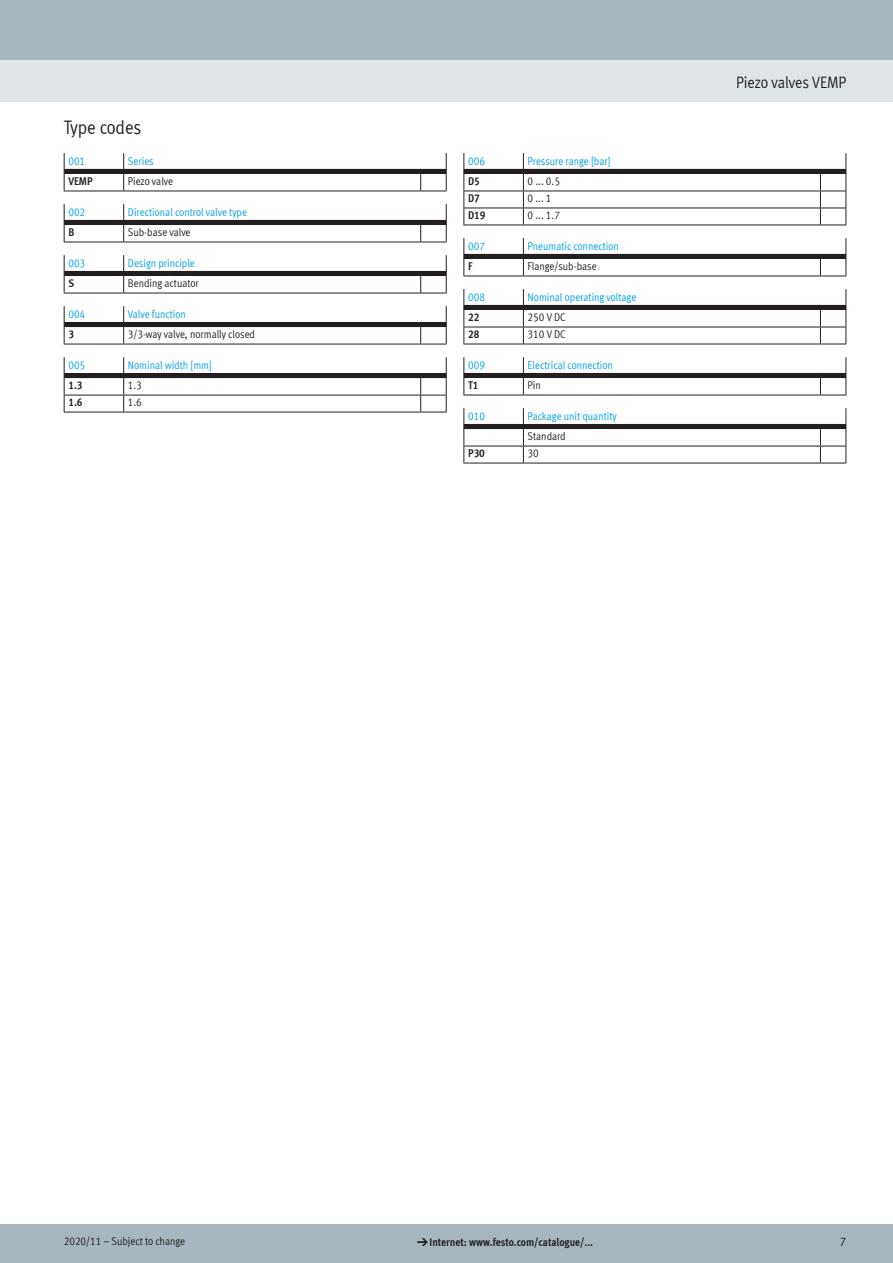
<style>
.page{position:relative;width:893px;height:1263px;background:#fff}
.page>*{position:absolute;margin:0;border:0;box-sizing:border-box;transform-origin:0 0}
.t1{font:19.5px "Meta Cond LF";color:#231f20}
.t2{font:16.5px "Meta Cond LF";letter-spacing:-.005em;color:#231f20}
.t3{font:12.75px "Meta Cond LF";color:#231f20}
.t4{font:11.25px "Meta Cond LF";color:#00a1e3}
.t5{font:11.25px "Meta Cond LF";color:#231f20}
.t6{font:700 11.25px "Meta Cond LF";color:#231f20}
.s1{font-family:"Meto Pict 182";font-weight:400}
</style>
<div class="page">
<div style="left:0;top:1225px;width:893px;height:38px;background:#a7b6be"></div>
<div style="left:0;top:60px;width:893px;height:42px;background:#dfe4e8"></div>
<div style="left:0;top:0;width:893px;height:60px;background:#a7b6be"></div>
<svg style="left:64px;top:153px;width:383px;height:39px"></svg>
<svg style="left:64px;top:204px;width:383px;height:39px"></svg>
<svg style="left:64px;top:255px;width:383px;height:39px"></svg>
<svg style="left:64px;top:306px;width:383px;height:39px"></svg>
<svg style="left:64px;top:357px;width:383px;height:56px"></svg>
<svg style="left:463px;top:153px;width:384px;height:73px"></svg>
<svg style="left:463px;top:238px;width:384px;height:39px"></svg>
<svg style="left:463px;top:289px;width:384px;height:56px"></svg>
<svg style="left:463px;top:357px;width:384px;height:39px"></svg>
<svg style="left:463px;top:408px;width:384px;height:56px"></svg>
<h1 class="t1" style="left:64px;top:116px;width:79px">Type codes</h1>
<p class="t4" style="left:68px;top:154px;width:18px">001</p>
<p class="t4" style="left:128px;top:154px;width:27px">Series</p>
<p class="t6" style="left:68px;top:174px;width:26px">VEMP</p>
<p class="t5" style="left:128px;top:174px;width:47px">Piezo valve</p>
<p class="t4" style="left:68px;top:205px;width:18px">002</p>
<p class="t4" style="left:128px;top:205px;width:121px">Directional control valve type</p>
<p class="t6" style="left:68px;top:225px;width:7px">B</p>
<p class="t5" style="left:128px;top:225px;width:64px">Sub-base valve</p>
<p class="t4" style="left:68px;top:256px;width:18px">003</p>
<p class="t4" style="left:128px;top:256px;width:68px">Design principle</p>
<p class="t6" style="left:68px;top:276px;width:7px">S</p>
<p class="t5" style="left:128px;top:276px;width:72px">Bending actuator</p>
<p class="t4" style="left:68px;top:307px;width:18px">004</p>
<p class="t4" style="left:128px;top:307px;width:60px">Valve function</p>
<p class="t6" style="left:68px;top:327px;width:7px">3</p>
<p class="t5" style="left:128px;top:327px;width:129px">3/3-way valve, normally closed</p>
<p class="t4" style="left:68px;top:358px;width:18px">005</p>
<p class="t4" style="left:128px;top:358px;width:85px">Nominal width [mm]</p>
<p class="t6" style="left:68px;top:378px;width:16px">1.3</p>
<p class="t5" style="left:128px;top:378px;width:15px">1.3</p>
<p class="t6" style="left:68px;top:395px;width:16px">1.6</p>
<p class="t5" style="left:128px;top:395px;width:15px">1.6</p>
<p class="t4" style="left:468px;top:154px;width:18px">006</p>
<p class="t4" style="left:528px;top:154px;width:84px">Pressure range [bar]</p>
<p class="t6" style="left:468px;top:174px;width:13px">D5</p>
<p class="t5" style="left:528px;top:174px;width:34px">0 ... 0.5</p>
<p class="t6" style="left:468px;top:191px;width:13px">D7</p>
<p class="t5" style="left:528px;top:191px;width:25px">0 ... 1</p>
<p class="t6" style="left:468px;top:208px;width:19px">D19</p>
<p class="t5" style="left:528px;top:208px;width:34px">0 ... 1.7</p>
<p class="t4" style="left:468px;top:239px;width:18px">007</p>
<p class="t4" style="left:528px;top:239px;width:93px">Pneumatic connection</p>
<p class="t6" style="left:468px;top:259px;width:6px">F</p>
<p class="t5" style="left:528px;top:259px;width:71px">Flange/sub-base</p>
<p class="t4" style="left:468px;top:290px;width:18px">008</p>
<p class="t4" style="left:528px;top:290px;width:110px">Nominal operating voltage</p>
<p class="t6" style="left:468px;top:310px;width:13px">22</p>
<p class="t5" style="left:528px;top:310px;width:40px">250 V DC</p>
<p class="t6" style="left:468px;top:327px;width:13px">28</p>
<p class="t5" style="left:528px;top:327px;width:40px">310 V DC</p>
<p class="t4" style="left:468px;top:358px;width:18px">009</p>
<p class="t4" style="left:528px;top:358px;width:87px">Electrical connection</p>
<p class="t6" style="left:468px;top:378px;width:12px">T1</p>
<p class="t5" style="left:528px;top:378px;width:15px">Pin</p>
<p class="t4" style="left:468px;top:409px;width:18px">010</p>
<p class="t4" style="left:528px;top:409px;width:91px">Package unit quantity</p>
<p class="t5" style="left:528px;top:429px;width:40px">Standard</p>
<p class="t6" style="left:468px;top:446px;width:18px">P30</p>
<p class="t5" style="left:528px;top:446px;width:13px">30</p>
<h2 class="t2" style="left:736px;top:72px;width:112px">Piezo valves VEMP</h2>
<p class="t5" style="left:64px;top:1234px;width:123px">2020/11 – Subject to change</p>
<p class="t6" style="left:417px;top:1235px;width:178px"><span class="s1">d</span>Internet: www.festo.com/catalogue/...</p>
<p class="t3" style="left:840px;top:1234px;width:8px">7</p>
</div>
